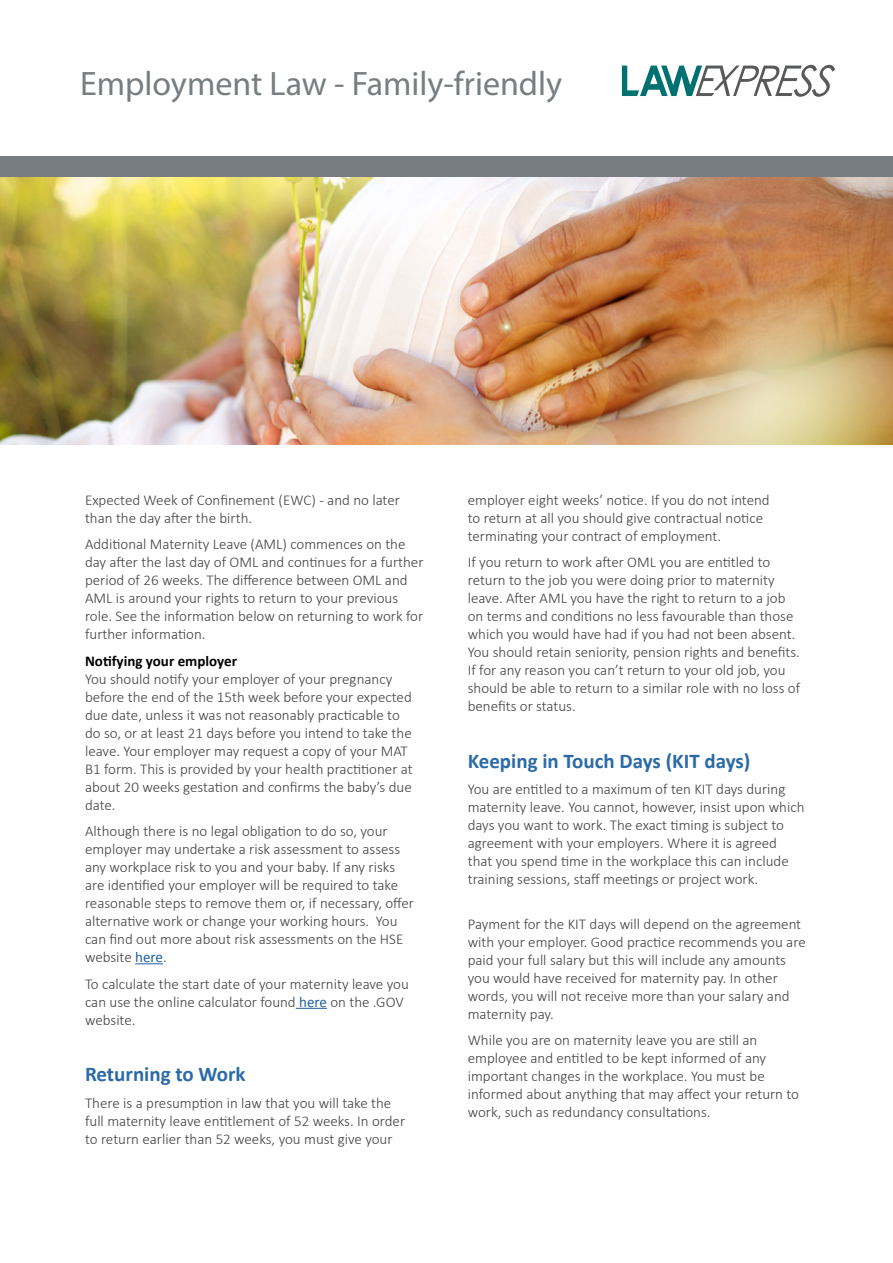
<style>
.page{position:relative;width:893px;height:1263px;background:#fff}
.page>*{position:absolute;margin:0;border:0;box-sizing:border-box;transform-origin:0 0}
.t1{font:34.05px "Myriad Pro";color:#777d82}
.t2{font:700 21px "Calibri";color:#2b6aa7}
.t3{font:300 15px/18px "Calibri";color:#414042}
.t4{font:700 15px "Calibri";color:#000}
.s1{font-weight:400;color:#215e9e}
</style>
<div class="page">
<div style="left:0;top:156px;width:893px;height:23px;background:#777d82"></div>
<svg style="left:135px;top:963px;width:28px;height:1px"></svg>
<hr style="left:296px;top:1008px;width:31px;height:1px;background:#215e9e">
<img style="left:0;top:178px;width:893px;height:267px">
<svg style="left:622px;top:65px;width:213px;height:32px"></svg>
<h1 class="t1" style="left:80px;top:63px;width:484px">Employment Law - Family-friendly</h1>
<p class="t3" style="left:85px;top:490px;width:316px">Expected Week of Confinement (EWC) - and no later than the day after the birth.</p>
<p class="t3" style="left:85px;top:534px;width:340px">Additional Maternity Leave (AML) commences on the day after the last day of OML and continues for a further period of 26 weeks. The difference between OML and AML is around your rights to return to your previous role. See the information below on returning to work for further information.</p>
<p class="t4" style="left:85px;top:651px;width:153px">Notifying your employer</p>
<p class="t3" style="left:85px;top:669px;width:329px">You should notify your employer of your pregnancy before the end of the 15th week before your expected due date, unless it was not reasonably practicable to do so, or at least 21 days before you intend to take the leave. Your employer may request a copy of your MAT B1 form. This is provided by your health practitioner at about 20 weeks gestation and confirms the baby’s due date.</p>
<p class="t3" style="left:85px;top:821px;width:331px">Although there is no legal obligation to do so, your employer may undertake a risk assessment to assess any workplace risk to you and your baby. If any risks are identified your employer will be required to take reasonable steps to remove them or, if necessary, offer alternative work or change your working hours. You can find out more about risk assessments on the HSE website <span class="s1">here</span>.</p>
<p class="t3" style="left:85px;top:974px;width:325px">To calculate the start date of your maternity leave you can use the online calculator found <span class="s1">here</span> on the .GOV website.</p>
<h2 class="t2" style="left:85px;top:1061px;width:162px">Returning to Work</h2>
<p class="t3" style="left:85px;top:1093px;width:322px">There is a presumption in law that you will take the full maternity leave entitlement of 52 weeks. In order to return earlier than 52 weeks, you must give your</p>
<p class="t3" style="left:468px;top:490px;width:303px">employer eight weeks’ notice. If you do not intend to return at all you should give contractual notice terminating your contract of employment.</p>
<p class="t3" style="left:468px;top:552px;width:334px">If you return to work after OML you are entitled to return to the job you were doing prior to maternity leave. After AML you have the right to return to a job on terms and conditions no less favourable than those which you would have had if you had not been absent.<br>You should retain seniority, pension rights and benefits.<br>If for any reason you can’t return to your old job, you should be able to return to a similar role with no loss of benefits or status.</p>
<h2 class="t2" style="left:468px;top:747px;width:284px">Keeping in Touch Days (KIT days)</h2>
<p class="t3" style="left:468px;top:779px;width:338px">You are entitled to a maximum of ten KIT days during maternity leave. You cannot, however, insist upon which days you want to work. The exact timing is subject to agreement with your employers. Where it is agreed that you spend time in the workplace this can include training sessions, staff meetings or project work.</p>
<p class="t3" style="left:468px;top:914px;width:339px">Payment for the KIT days will depend on the agreement with your employer. Good practice recommends you are paid your full salary but this will include any amounts you would have received for maternity pay. In other words, you will not receive more than your salary and maternity pay.</p>
<p class="t3" style="left:468px;top:1030px;width:333px">While you are on maternity leave you are still an employee and entitled to be kept informed of any important changes in the workplace. You must be informed about anything that may affect your return to work, such as redundancy consultations.</p>
</div>
